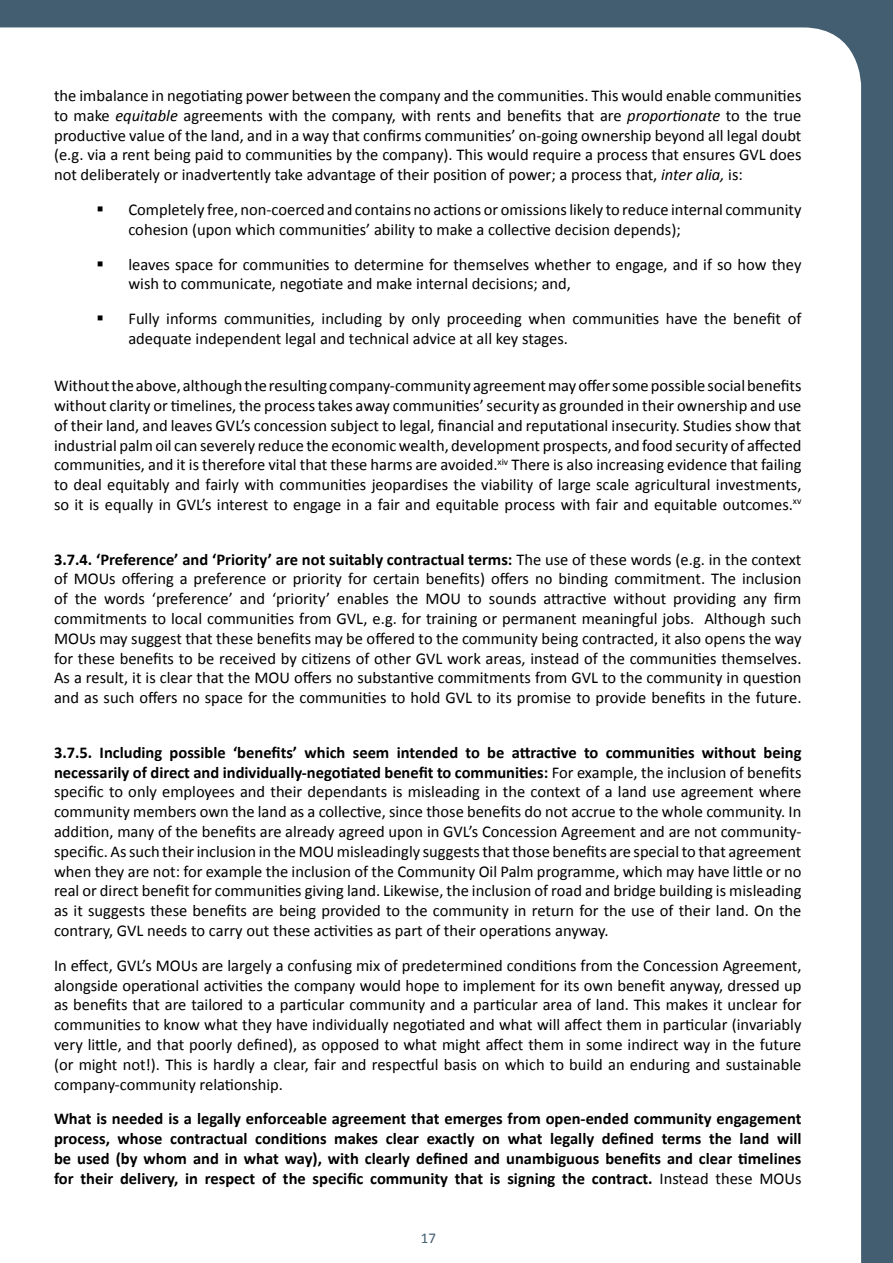
<style>
.page{position:relative;width:893px;height:1263px;background:#435e71}
.page>*{position:absolute;margin:0;border:0;box-sizing:border-box;transform-origin:0 0}
.t1{font:16.5px/19.8px "Calibri";color:#000;text-align:justify}
.t2{font:700 16.5px/19.8px "Calibri";color:#000;text-align:justify}
.t3{font:15px "Calibri";color:#435e71}
.s1{font-style:italic}
.s2{font-weight:700}
.s3{font-weight:400}
</style>
<div class="page">
<div style="left:0;top:27px;width:861px;height:1236px;background:#fff"></div>
<svg style="left:104px;top:215px;width:17px;height:1px"></svg>
<svg style="left:104px;top:270px;width:17px;height:1px"></svg>
<svg style="left:104px;top:324px;width:17px;height:1px"></svg>
<p class="t1" style="left:54px;top:86px;width:749px">the imbalance in negotiating power between the company and the communities. This would enable communities to make <span class="s1">equitable</span> agreements with the company, with rents and benefits that are <span class="s1">proportionate</span> to the true productive value of the land, and in a way that confirms communities’ on-going ownership beyond all legal doubt (e.g. via a rent being paid to communities by the company). This would require a process that ensures GVL does not deliberately or inadvertently take advantage of their position of power; a process that, <span class="s1">inter alia,</span> is:</p>
<p class="t1" style="left:128px;top:200px;width:674px;text-indent:-32px">▪ Completely free, non-coerced and contains no actions or omissions likely to reduce internal community cohesion (upon which communities’ ability to make a collective decision depends);</p>
<p class="t1" style="left:128px;top:254px;width:674px;text-indent:-32px">▪ leaves space for communities to determine for themselves whether to engage, and if so how they wish to communicate, negotiate and make internal decisions; and,</p>
<p class="t1" style="left:128px;top:309px;width:675px;text-indent:-32px">▪ Fully informs communities, including by only proceeding when communities have the benefit of adequate independent legal and technical advice at all key stages.</p>
<p class="t1" style="left:54px;top:376px;width:749px">Without the above, although the resulting company-community agreement may offer some possible social benefits without clarity or timelines, the process takes away communities’ security as grounded in their ownership and use of their land, and leaves GVL’s concession subject to legal, financial and reputational insecurity. Studies show that industrial palm oil can severely reduce the economic wealth, development prospects, and food security of affected communities, and it is therefore vital that these harms are avoided.<sup>xiv</sup> There is also increasing evidence that failing to deal equitably and fairly with communities jeopardises the viability of large scale agricultural investments, so it is equally in GVL’s interest to engage in a fair and equitable process with fair and equitable outcomes.<sup>xv</sup></p>
<p class="t1" style="left:54px;top:549px;width:749px"><span class="s2">3.7.4. ‘Preference’ and ‘Priority’ are not suitably contractual terms:</span> The use of these words (e.g. in the context of MOUs offering a preference or priority for certain benefits) offers no binding commitment. The inclusion of the words ‘preference’ and ‘priority’ enables the MOU to sounds attractive without providing any firm commitments to local communities from GVL, e.g. for training or permanent meaningful jobs. Although such MOUs may suggest that these benefits may be offered to the community being contracted, it also opens the way for these benefits to be received by citizens of other GVL work areas, instead of the communities themselves.<br>As a result, it is clear that the MOU offers no substantive commitments from GVL to the community in question and as such offers no space for the communities to hold GVL to its promise to provide benefits in the future.</p>
<p class="t1" style="left:54px;top:742px;width:749px"><span class="s2">3.7.5. Including possible ‘benefits’ which seem intended to be attractive to communities without being necessarily of direct and individually-negotiated benefit to communities:</span> For example, the inclusion of benefits specific to only employees and their dependants is misleading in the context of a land use agreement where community members own the land as a collective, since those benefits do not accrue to the whole community. In addition, many of the benefits are already agreed upon in GVL’s Concession Agreement and are not community&shy;specific. As such their inclusion in the MOU misleadingly suggests that those benefits are special to that agreement when they are not: for example the inclusion of the Community Oil Palm programme, which may have little or no real or direct benefit for communities giving land. Likewise, the inclusion of road and bridge building is misleading as it suggests these benefits are being provided to the community in return for the use of their land. On the contrary, GVL needs to carry out these activities as part of their operations anyway.</p>
<p class="t1" style="left:54px;top:955px;width:749px">In effect, GVL’s MOUs are largely a confusing mix of predetermined conditions from the Concession Agreement, alongside operational activities the company would hope to implement for its own benefit anyway, dressed up as benefits that are tailored to a particular community and a particular area of land. This makes it unclear for communities to know what they have individually negotiated and what will affect them in particular (invariably very little, and that poorly defined), as opposed to what might affect them in some indirect way in the future (or might not!). This is hardly a clear, fair and respectful basis on which to build an enduring and sustainable company-community relationship.</p>
<p class="t2" style="left:54px;top:1109px;width:749px">What is needed is a legally enforceable agreement that emerges from open-ended community engagement process, whose contractual conditions makes clear exactly on what legally defined terms the land will be used (by whom and in what way), with clearly defined and unambiguous benefits and clear timelines for their delivery, in respect of the specific community that is signing the contract. <span class="s3">Instead these MOUs</span></p>
<p class="t3" style="left:421px;top:1228px;width:17px">17</p>
</div>
